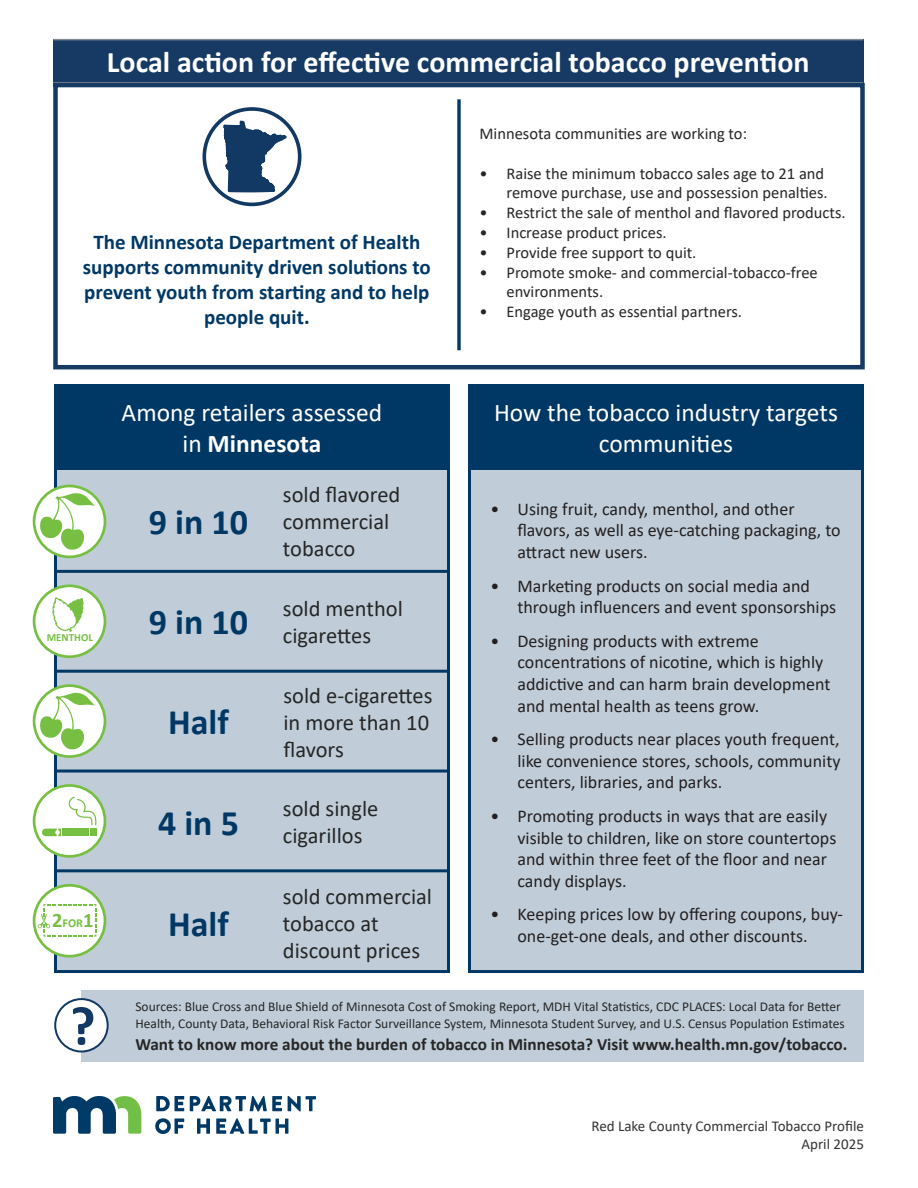
<style>
.page{position:relative;width:918px;height:1188px;background:#fff}
.page>*{position:absolute;margin:0;border:0;box-sizing:border-box;transform-origin:0 0}
.t1{font:700 55.65px "Calibri";color:#123963}
.big_numbers{font:700 36px "Calibri";color:#003865}
.heading{font:700 30px "Calibri";color:#fff}
.heading_1_front{font:25.5px/30.6px "Calibri";color:#fff;text-align:center}
.text{font:22.5px/27px "Calibri";color:#262626}
.text-2{font:700 21px/25.2px "Calibri";color:#003865;text-align:center}
.t2{font:18px/21.6px "Calibri";color:#231f20}
.want_to_know_more__text{font:700 17.25px "Calibri";color:#262626}
.text_list{font:16.5px/19.8px "Calibri";color:#262626;text-align:right}
.text-3{font:16.5px "Calibri";color:#262626}
.title_and_date{font:15px "Calibri";color:#333}
.source_text{font:13.5px/16.5px "Calibri";color:#262626}
.t3{font:700 12.15px "Calibri";color:#77bf42}
.t4{font:700 10.95px "Calibri";color:#77bf42}
.s1{font-weight:700}
.s2{font-size:20.55px}
</style>
<div class="page">
<div style="left:81px;top:990px;width:783px;height:71px;background:#c0cdd8"></div>
<img style="left:54px;top:1097px;width:262px;height:37px">
<div style="left:55px;top:999px;width:53px;height:53px;background:#fff;border-radius:50%"></div>
<div style="left:54px;top:998px;width:55px;height:55px;border:2px solid #123963;border-radius:50%"></div>
<div style="left:470px;top:386px;width:392px;height:586px;background:#c0cdd8"></div>
<div style="left:468px;top:384px;width:396px;height:589px;border:3px solid #003865"></div>
<div style="left:468px;top:384px;width:396px;height:86px;background:#003865"></div>
<div style="left:56px;top:386px;width:392px;height:586px;background:#c0cdd8"></div>
<div style="left:34px;top:885px;width:71px;height:71px;background:#fff;border-radius:50%"></div>
<div style="left:33px;top:884px;width:73px;height:74px;border:3px solid #77bf42;border-radius:50%"></div>
<svg style="left:38px;top:904px;width:58px;height:33px"></svg>
<div style="left:34px;top:785px;width:71px;height:71px;background:#fff;border-radius:50%"></div>
<div style="left:33px;top:784px;width:73px;height:74px;border:3px solid #77bf42;border-radius:50%"></div>
<div style="left:63px;top:829px;width:26px;height:7px;background:#77bf42"></div>
<svg style="left:42px;top:829px;width:19px;height:7px"></svg>
<svg style="left:68px;top:796px;width:29px;height:30px"></svg>
<div style="left:90px;top:829px;width:7px;height:7px;background:#77bf42"></div>
<svg style="left:34px;top:686px;width:71px;height:71px"></svg>
<div style="left:33px;top:684px;width:73px;height:74px;border:3px solid #77bf42;border-radius:50%"></div>
<svg style="left:40px;top:693px;width:55px;height:57px"></svg>
<div style="left:34px;top:586px;width:71px;height:71px;background:#fff;border-radius:50%"></div>
<div style="left:33px;top:584px;width:73px;height:74px;border:3px solid #77bf42;border-radius:50%"></div>
<svg style="left:52px;top:598px;width:32px;height:34px"></svg>
<svg style="left:34px;top:486px;width:71px;height:71px"></svg>
<div style="left:33px;top:485px;width:73px;height:73px;border:3px solid #77bf42;border-radius:50%"></div>
<svg style="left:40px;top:493px;width:55px;height:57px"></svg>
<div style="left:54px;top:384px;width:396px;height:86px;background:#003865"></div>
<div style="left:53px;top:39px;width:811px;height:47px;background:#163a64"></div>
<hr style="left:53px;top:39px;width:810px;height:1px;background:#838c95">
<hr style="left:53px;top:82px;width:810px;height:2px;background:#838c95">
<div style="left:53px;top:83px;width:812px;height:286px;border:4px solid #163a64"></div>
<svg style="left:457px;top:99px;width:4px;height:251px"></svg>
<svg style="left:204px;top:109px;width:96px;height:95px"></svg>
<div style="left:202px;top:107px;width:100px;height:99px;border:4px solid #123963;border-radius:50%"></div>
<div style="left:203px;top:108px;width:98px;height:97px;border:2px solid #123963;border-radius:50%"></div>
<svg style="left:223px;top:117px;width:64px;height:77px"></svg>
<h1 class="heading" style="left:107px;top:41px;width:704px">Local action for effective commercial tobacco prevention</h1>
<p class="text-2" style="left:83px;top:229px;width:349px">The Minnesota Department of Health supports community driven solutions to prevent youth from starting and to help people quit.</p>
<h1 class="heading_1_front" style="left:122px;top:397px;width:262px">Among retailers assessed in <span class="s1">Minnesota</span></h1>
<p class="t4" style="left:47px;top:630px;width:48px">MENTHOL</p>
<p class="t3" style="left:52px;top:915px;width:43px"><span class="s2">2</span>FOR<span class="s2">1</span></p>
<p class="big_numbers" style="left:149px;top:497px;width:101px">9 in 10</p>
<p class="big_numbers" style="left:149px;top:597px;width:101px">9 in 10</p>
<p class="big_numbers" style="left:168px;top:697px;width:62px">Half</p>
<p class="big_numbers" style="left:158px;top:797px;width:82px">4 in 5</p>
<p class="big_numbers" style="left:168px;top:898px;width:62px">Half</p>
<p class="text" style="left:283px;top:481px;width:119px">sold flavored commercial tobacco</p>
<p class="text" style="left:283px;top:594px;width:121px">sold menthol cigarettes</p>
<p class="text" style="left:284px;top:681px;width:151px">sold e-cigarettes in more than 10 flavors</p>
<p class="text" style="left:283px;top:795px;width:97px">sold single cigarillos</p>
<p class="text" style="left:283px;top:882px;width:151px">sold commercial tobacco at discount prices</p>
<p class="text-3" style="left:480px;top:122px;width:269px">Minnesota communities are working to:</p>
<p class="text_list" style="left:480px;top:163px;width:350px">• Raise the minimum tobacco sales age to 21 and remove purchase, use and possession penalties.</p>
<p class="text_list" style="left:480px;top:202px;width:368px">• Restrict the sale of menthol and flavored products.</p>
<p class="text_list" style="left:480px;top:222px;width:189px">• Increase product prices.</p>
<p class="text_list" style="left:480px;top:242px;width:218px">• Provide free support to quit.</p>
<p class="text_list" style="left:507px;top:262px;width:313px;text-align:left;text-indent:-27px">• Promote smoke- and commercial-tobacco-free environments.</p>
<p class="text_list" style="left:480px;top:301px;width:264px">• Engage youth as essential partners.</p>
<h1 class="heading_1_front" style="left:494px;top:397px;width:345px">How the tobacco industry targets communities</h1>
<p class="t2" style="left:517px;top:497px;width:325px;text-indent:-27px">• Using fruit, candy, menthol, and other flavors, as well as eye-catching packaging, to attract new users.</p>
<p class="t2" style="left:517px;top:574px;width:320px;text-indent:-27px">• Marketing products on social media and through influencers and event sponsorships</p>
<p class="t2" style="left:517px;top:629px;width:314px;text-indent:-27px">• Designing products with extreme concentrations of nicotine, which is highly addictive and can harm brain development and mental health as teens grow.</p>
<p class="t2" style="left:517px;top:728px;width:325px;text-align:justify;text-indent:-27px">• Selling products near places youth frequent, like convenience stores, schools, community centers, libraries, and parks.</p>
<p class="t2" style="left:517px;top:805px;width:320px;text-indent:-27px">• Promoting products in ways that are easily visible to children, like on store countertops and within three feet of the floor and near candy displays.</p>
<p class="t2" style="left:490px;top:903px;width:354px;text-align:center">• Keeping prices low by offering coupons, buy&shy;one-get-one deals, and other discounts.</p>
<p class="t1" style="left:70px;top:987px;width:27px">?</p>
<p class="source_text" style="left:135px;top:998px;width:711px">Sources: Blue Cross and Blue Shield of Minnesota Cost of Smoking Report, MDH Vital Statistics, CDC PLACES: Local Data for Better<br>Health, County Data, Behavioral Risk Factor Surveillance System, Minnesota Student Survey, and U.S. Census Population Estimates</p>
<p class="want_to_know_more__text" style="left:135px;top:1032px;width:714px">Want to know more about the burden of tobacco in Minnesota? Visit www.health.mn.gov/tobacco.</p>
<p class="title_and_date" style="left:592px;top:1116px;width:274px">Red Lake County Commercial Tobacco Profile</p>
<p class="title_and_date" style="left:802px;top:1134px;width:64px">April 2025</p>
</div>
